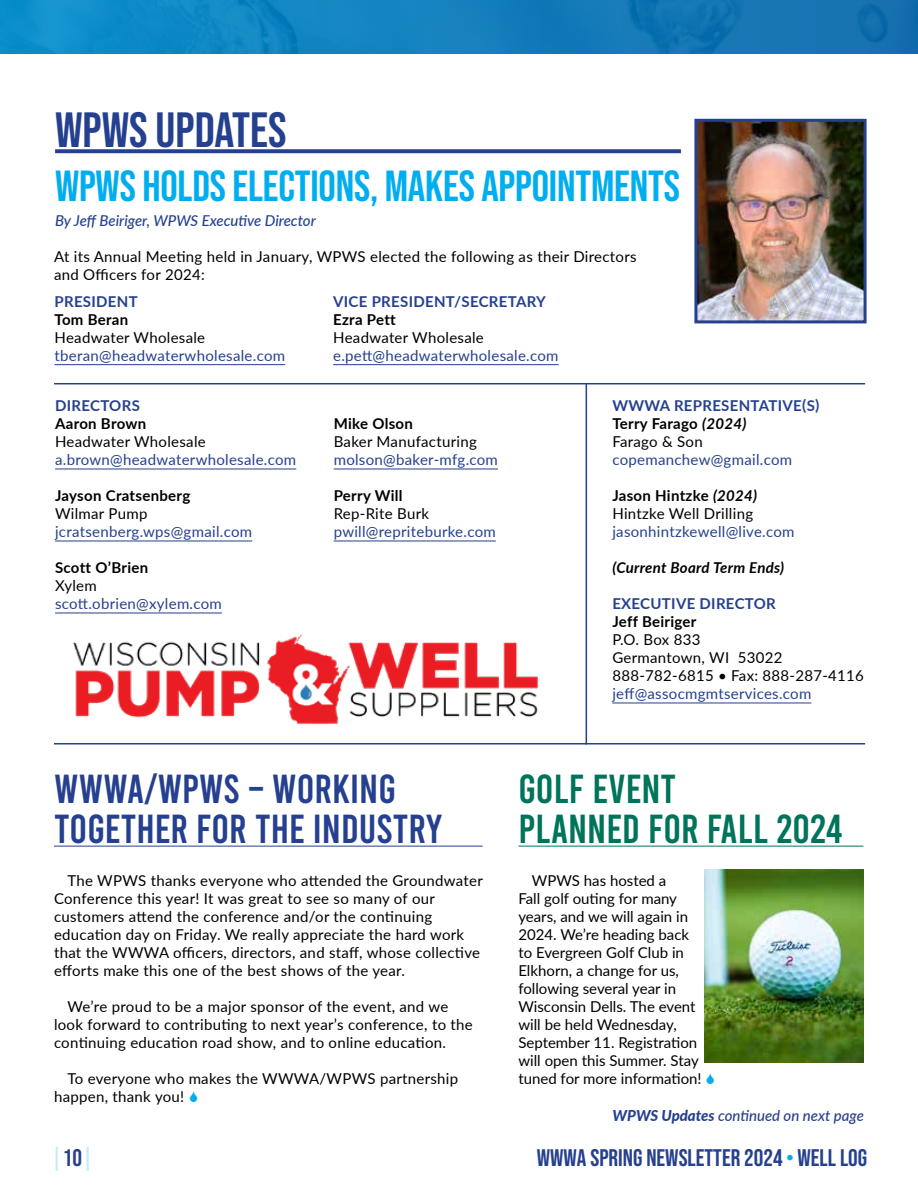
<style>
.page{position:relative;width:918px;height:1188px;background:#fff}
.page>*{position:absolute;margin:0;border:0;box-sizing:border-box;transform-origin:0 0}
.t1{font:49.5px "Bebas Neue";color:#25408f}
.t2{font:43.5px "Bebas Neue";letter-spacing:-.005em;color:#00aeef}
.t3{font:40.5px/39.6px "Bebas";color:#25408f}
.t4{font:40.5px/39.6px "Bebas";color:#00745b}
.t5{font:24px "Bebas Neue";color:#25408f}
.t6{font:24px "Bebas Neue";color:#c7eafb}
.t7{font:15px/18px "Lato";letter-spacing:.02em;color:#000}
.t8{font:15px/18px "Lato";color:#000}
.t9{font:15px "Lato";letter-spacing:.02em;color:#25408f}
.t10{font:700 15px/18px "Lato";letter-spacing:.02em;color:#25408f}
.t11{font:700 15px "Lato";letter-spacing:.02em;color:#000}
.t12{font:italic 500 15px "Lato";color:#25408f}
.t13{font:italic 700 15px "Lato";letter-spacing:.02em;color:#000}
.s1{color:#000}
.s2{font-style:italic;color:#000}
.s3{font-weight:400;color:#000}
.s4{font-weight:700}
.s5{font-weight:700;font-style:italic}
.s6{font-weight:800}
.s7{color:#25408f}
.s8{color:#00aeef}
</style>
<div class="page">
<img style="left:0;top:0;width:918px;height:54px">
<svg style="left:55px;top:149px;width:626px;height:4px;background:#334c96"></svg>
<img style="left:698px;top:123px;width:165px;height:196px">
<div style="left:694px;top:119px;width:173px;height:204px;border:3px solid #25408f"></div>
<hr style="left:55px;top:469px;width:241px;height:1px;background:#25408f">
<hr style="left:55px;top:541px;width:197px;height:1px;background:#25408f">
<hr style="left:55px;top:613px;width:167px;height:1px;background:#25408f">
<hr style="left:334px;top:469px;width:164px;height:1px;background:#25408f">
<hr style="left:334px;top:541px;width:162px;height:1px;background:#25408f">
<hr style="left:612px;top:703px;width:199px;height:1px;background:#25408f">
<hr style="left:55px;top:364px;width:230px;height:1px;background:#25408f">
<hr style="left:333px;top:364px;width:226px;height:1px;background:#25408f">
<hr style="left:54px;top:846px;width:429px;height:1px;background:#25408f">
<hr style="left:518px;top:846px;width:345px;height:1px;background:#00745b">
<img style="left:704px;top:869px;width:159px;height:193px">
<img style="left:73px;top:634px;width:465px;height:91px">
<hr style="left:54px;top:383px;width:811px;height:1px;background:#25408f">
<hr style="left:54px;top:743px;width:811px;height:2px;background:#25408f">
<hr style="left:586px;top:384px;width:1px;height:361px;background:#25408f">
<h1 class="t1" style="left:55px;top:102px;width:233px">WPWS UPDATES</h1>
<h2 class="t2" style="left:55px;top:161px;width:626px">WPWS HOLDS ELECTIONS, MAKES APPOINTMENTS</h2>
<p class="t12" style="left:55px;top:209px;width:262px">By Jeff Beiriger, WPWS Executive Director</p>
<p class="t7" style="left:54px;top:247px;width:584px">At its Annual Meeting held in January, WPWS elected the following as their Directors and Officers for 2024:</p>
<p class="t10" style="left:55px;top:292px;width:85px">PRESIDENT</p>
<p class="t11" style="left:55px;top:309px;width:75px">Tom Beran</p>
<p class="t7" style="left:55px;top:328px;width:152px">Headwater Wholesale</p>
<p class="t9" style="left:55px;top:345px;width:232px">tberan@headwaterwholesale.com</p>
<p class="t10" style="left:55px;top:396px;width:86px">DIRECTORS</p>
<p class="t11" style="left:55px;top:413px;width:93px">Aaron Brown</p>
<p class="t7" style="left:55px;top:432px;width:152px">Headwater Wholesale</p>
<p class="t9" style="left:55px;top:449px;width:243px">a.brown@headwaterwholesale.com</p>
<p class="t11" style="left:55px;top:485px;width:137px">Jayson Cratsenberg</p>
<p class="t7" style="left:55px;top:504px;width:94px">Wilmar Pump</p>
<p class="t9" style="left:55px;top:521px;width:199px">jcratsenberg.wps@gmail.com</p>
<p class="t11" style="left:55px;top:557px;width:95px">Scott O’Brien</p>
<p class="t7" style="left:55px;top:576px;width:43px">Xylem</p>
<p class="t9" style="left:55px;top:593px;width:168px">scott.obrien@xylem.com</p>
<p class="t10" style="left:333px;top:292px;width:214px">VICE PRESIDENT/SECRETARY</p>
<p class="t11" style="left:333px;top:309px;width:64px">Ezra Pett</p>
<p class="t7" style="left:333px;top:328px;width:152px">Headwater Wholesale</p>
<p class="t9" style="left:333px;top:345px;width:227px">e.pett@headwaterwholesale.com</p>
<p class="t11" style="left:334px;top:413px;width:81px">Mike Olson</p>
<p class="t7" style="left:334px;top:432px;width:145px">Baker Manufacturing</p>
<p class="t9" style="left:334px;top:449px;width:166px">molson@baker-mfg.com</p>
<p class="t11" style="left:334px;top:485px;width:70px">Perry Will</p>
<p class="t7" style="left:334px;top:504px;width:97px">Rep-Rite Burk</p>
<p class="t9" style="left:334px;top:521px;width:164px">pwill@repriteburke.com</p>
<p class="t10" style="left:612px;top:396px;width:209px">WWWA REPRESENTATIVE(S)<br><span class="s1">Terry Farago</span> <span class="s2">(2024)<br></span><span class="s3">Farago &amp; Son</span></p>
<p class="t9" style="left:612px;top:449px;width:181px">copemanchew@gmail.com</p>
<p class="t7" style="left:612px;top:486px;width:146px"><span class="s4">Jason Hintzke</span> <span class="s5">(2024)<br></span>Hintzke Well Drilling</p>
<p class="t9" style="left:612px;top:521px;width:184px">jasonhintzkewell@live.com</p>
<p class="t13" style="left:612px;top:557px;width:173px">(Current Board Term Ends)</p>
<p class="t10" style="left:612px;top:594px;width:165px">EXECUTIVE DIRECTOR</p>
<p class="t11" style="left:612px;top:611px;width:86px">Jeff Beiriger</p>
<p class="t7" style="left:612px;top:630px;width:253px">P.O. Box 833<br>Germantown, WI 53022<br>888-782-6815 • Fax: 888-287-4116</p>
<p class="t9" style="left:612px;top:683px;width:201px">jeff@assocmgmtservices.com</p>
<h3 class="t3" style="left:54px;top:769px;width:260px">WWWA/WPWS – WORKING<br>TOGETHER</h3>
<h3 class="t3" style="left:196px;top:809px;width:142px">FOR THE INDUSTRY</h3>
<p class="t7" style="left:54px;top:871px;width:430px;text-indent:14px">The WPWS thanks everyone who attended the Groundwater Conference this year! It was great to see so many of our customers attend the conference and/or the continuing education day on Friday. We really appreciate the hard work that the WWWA officers, directors, and staff, whose collective efforts make this one of the best shows of the year.</p>
<p class="t7" style="left:54px;top:997px;width:420px;text-indent:14px">We’re proud to be a major sponsor of the event, and we look forward to contributing to next year’s conference, to the continuing education road show, and to online education.</p>
<p class="t7" style="left:54px;top:1068px;width:406px;line-height:18.8px;text-indent:14px">To everyone who makes the WWWA/WPWS partnership happen, thank you!</p>
<h3 class="t4" style="left:518px;top:769px;width:108px">GOLF EVENT<br>PLANNED</h3>
<h3 class="t4" style="left:648px;top:809px;width:196px">FOR FALL 2024</h3>
<p class="t8" style="left:518px;top:871px;width:185px;text-indent:14px">WPWS has hosted a<br>Fall golf outing for many years, and we will again in<br>2024. We’re heading back to Evergreen Golf Club in<br>Elkhorn, a change for us, following several year in<br>Wisconsin Dells. The event will be held Wednesday,<br>September 11. Registration will open this Summer. Stay tuned for more information!</p>
<p class="t12" style="left:613px;top:1105px;width:253px"><span class="s6">WPWS Updates</span> continued on next page</p>
<h3 class="t6" style="left:51px;top:1144px;width:45px">|<span class="s7">10</span>|</h3>
<h3 class="t5" style="left:537px;top:1144px;width:332px">WWWA SPRING NEWSLETTER 2024 <span class="s8">•</span> WELL LOG</h3>
</div>
